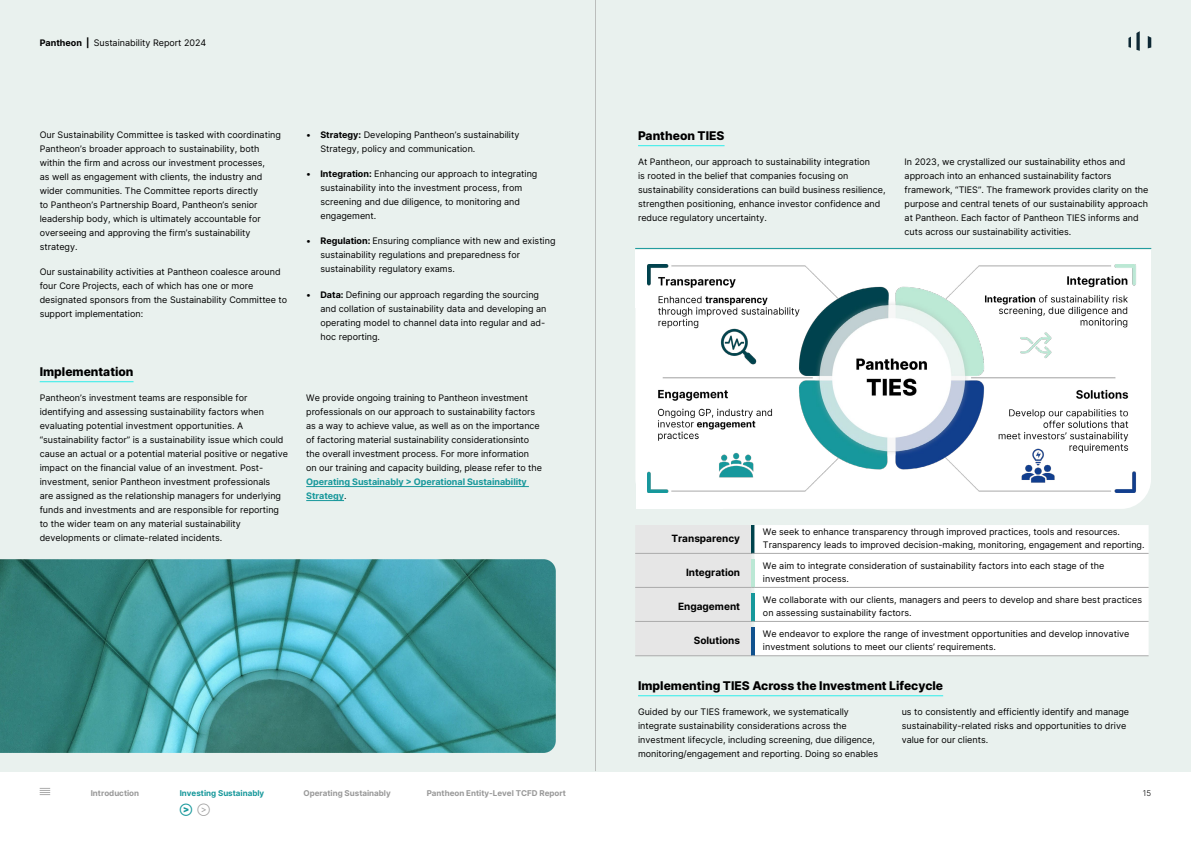
<style>
.page{position:relative;width:1191px;height:842px;background:#fff}
.page>*{position:absolute;margin:0;border:0;box-sizing:border-box;transform-origin:0 0}
.t1{font:800 12px "Inter";color:#000}
.t2{font:700 10px "Inter";color:#000}
.t3{font:9px/14px "Inter";color:#000}
.t4{font:700 9px/14px "Inter";letter-spacing:-.005em;color:#17989b}
.t5{font:700 8px "Inter";color:#999}
.t6{font:700 8px "Inter";color:#17989b}
.t7{font:300 8px "Inter";color:#000}
.s1{font-weight:700}
.s2{font-weight:400;color:#000}
</style>
<div class="page">
<svg style="left:40px;top:788px;width:10px;height:7px"></svg>
<div style="left:0;top:0;width:1191px;height:771px;background:#e9f1ee"></div>
<div style="left:635px;top:252px;width:516px;height:257px;background:#fff;border-radius:30px"></div>
<div style="left:635px;top:250px;width:516px;height:58px;background:#fff"></div>
<div style="left:636px;top:257px;width:86px;height:252px;background:#fff"></div>
<img style="left:647px;top:265px;width:489px;height:227px">
<hr style="left:40px;top:381px;width:94px;height:1px;background:#2dedea">
<hr style="left:306px;top:486px;width:223px;height:1px;background:#17989b">
<hr style="left:306px;top:500px;width:38px;height:1px;background:#17989b">
<hr style="left:595px;top:0;width:1px;height:771px;background:#9d9d9c">
<hr style="left:638px;top:145px;width:86px;height:1px;background:#2dedea">
<div style="left:754px;top:525px;width:394px;height:130px;background:#fff"></div>
<hr style="left:754px;top:553px;width:394px;height:1px;background:#ababab">
<hr style="left:754px;top:587px;width:394px;height:1px;background:#ababab">
<hr style="left:754px;top:621px;width:394px;height:1px;background:#ababab">
<div style="left:635px;top:525px;width:119px;height:131px;background:#e6e6e6"></div>
<hr style="left:754px;top:655px;width:394px;height:1px;background:#ababab">
<hr style="left:638px;top:695px;width:305px;height:1px;background:#2dedea">
<img style="left:0;top:559px;width:556px;height:194px">
<hr style="left:635px;top:248px;width:516px;height:1px;background:#17989b">
<svg style="left:1128px;top:31px;width:23px;height:20px"></svg>
<p class="t3" style="left:40px;top:36px;width:168px"><span class="s1">Pantheon |</span> Sustainability Report 2024</p>
<p class="t3" style="left:40px;top:127px;width:243px">Our Sustainability Committee is tasked with coordinating Pantheon’s broader approach to sustainability, both within the firm and across our investment processes,<br>as well as engagement with clients, the industry and wider communities. The Committee reports directly<br>to Pantheon’s Partnership Board, Pantheon’s senior leadership body, which is ultimately accountable for overseeing and approving the firm’s sustainability strategy.</p>
<p class="t3" style="left:40px;top:265px;width:249px">Our sustainability activities at Pantheon coalesce around four Core Projects, each of which has one or more designated sponsors from the Sustainability Committee to support implementation:</p>
<p class="t3" style="left:320px;top:127px;width:200px;text-indent:-14px"><span class="s1">• Strategy:</span> Developing Pantheon’s sustainability<br>Strategy, policy and communication.</p>
<p class="t3" style="left:320px;top:167px;width:218px;text-indent:-14px"><span class="s1">• Integration:</span> Enhancing our approach to integrating sustainability into the investment process, from screening and due diligence, to monitoring and engagement.</p>
<p class="t3" style="left:320px;top:234px;width:236px;text-indent:-14px"><span class="s1">• Regulation:</span> Ensuring compliance with new and existing sustainability regulations and preparedness for sustainability regulatory exams.</p>
<p class="t3" style="left:320px;top:287px;width:228px;text-indent:-14px"><span class="s1">• Data:</span> Defining our approach regarding the sourcing and collation of sustainability data and developing an operating model to channel data into regular and ad&shy;hoc reporting.</p>
<h1 class="t1" style="left:40px;top:362px;width:95px">Implementation</h1>
<p class="t3" style="left:40px;top:391px;width:250px">Pantheon’s investment teams are responsible for identifying and assessing sustainability factors when evaluating potential investment opportunities. A “sustainability factor” is a sustainability issue which could cause an actual or a potential material positive or negative impact on the financial value of an investment. Post&shy;investment, senior Pantheon investment professionals<br>are assigned as the relationship managers for underlying funds and investments and are responsible for reporting to the wider team on any material sustainability developments or climate-related incidents.</p>
<p class="t3" style="left:306px;top:391px;width:237px">We provide ongoing training to Pantheon investment professionals on our approach to sustainability factors as a way to achieve value, as well as on the importance of factoring material sustainability considerationsinto the overall investment process. For more information<br>on our training and capacity building, please refer to the</p>
<p class="t4" style="left:306px;top:474px;width:222px">Operating Sustainably &gt; Operational Sustainability<br>Strategy<span class="s2">.</span></p>
<h1 class="t1" style="left:638px;top:126px;width:88px">Pantheon TIES</h1>
<p class="t3" style="left:638px;top:155px;width:249px">At Pantheon, our approach to sustainability integration<br>is rooted in the belief that companies focusing on sustainability considerations can build business resilience, strengthen positioning, enhance investor confidence and reduce regulatory uncertainty.</p>
<p class="t3" style="left:904px;top:155px;width:245px">In 2023, we crystallized our sustainability ethos and approach into an enhanced sustainability factors framework, “TIES”. The framework provides clarity on the purpose and central tenets of our sustainability approach at Pantheon. Each factor of Pantheon TIES informs and cuts across our sustainability activities.</p>
<p class="t2" style="left:671px;top:531px;width:70px">Transparency</p>
<p class="t3" style="left:763px;top:525px;width:383px;line-height:13px">We seek to enhance transparency through improved practices, tools and resources.<br>Transparency leads to improved decision-making, monitoring, engagement and reporting.</p>
<p class="t2" style="left:686px;top:565px;width:56px">Integration</p>
<p class="t3" style="left:763px;top:559px;width:343px;line-height:13px">We aim to integrate consideration of sustainability factors into each stage of the investment process.</p>
<p class="t2" style="left:678px;top:599px;width:63px">Engagement</p>
<p class="t3" style="left:763px;top:593px;width:381px;line-height:13px">We collaborate with our clients, managers and peers to develop and share best practices on assessing sustainability factors.</p>
<p class="t2" style="left:694px;top:633px;width:48px">Solutions</p>
<p class="t3" style="left:763px;top:627px;width:368px;line-height:13px">We endeavor to explore the range of investment opportunities and develop innovative investment solutions to meet our clients’ requirements.</p>
<h1 class="t1" style="left:638px;top:676px;width:307px">Implementing TIES Across the Investment Lifecycle</h1>
<p class="t3" style="left:638px;top:705px;width:242px">Guided by our TIES framework, we systematically integrate sustainability considerations across the investment lifecycle, including screening, due diligence, monitoring/engagement and reporting. Doing so enables</p>
<p class="t3" style="left:901px;top:705px;width:229px">us to consistently and efficiently identify and manage sustainability-related risks and opportunities to drive value for our clients.</p>
<p class="t5" style="left:91px;top:787px;width:50px">Introduction</p>
<p class="t6" style="left:180px;top:787px;width:86px">Investing Sustainably</p>
<p class="t5" style="left:303px;top:787px;width:89px">Operating Sustainably</p>
<p class="t5" style="left:427px;top:787px;width:141px">Pantheon Entity-Level TCFD Report</p>
<p class="t7" style="left:1143px;top:787px;width:10px">15</p>
</div>
